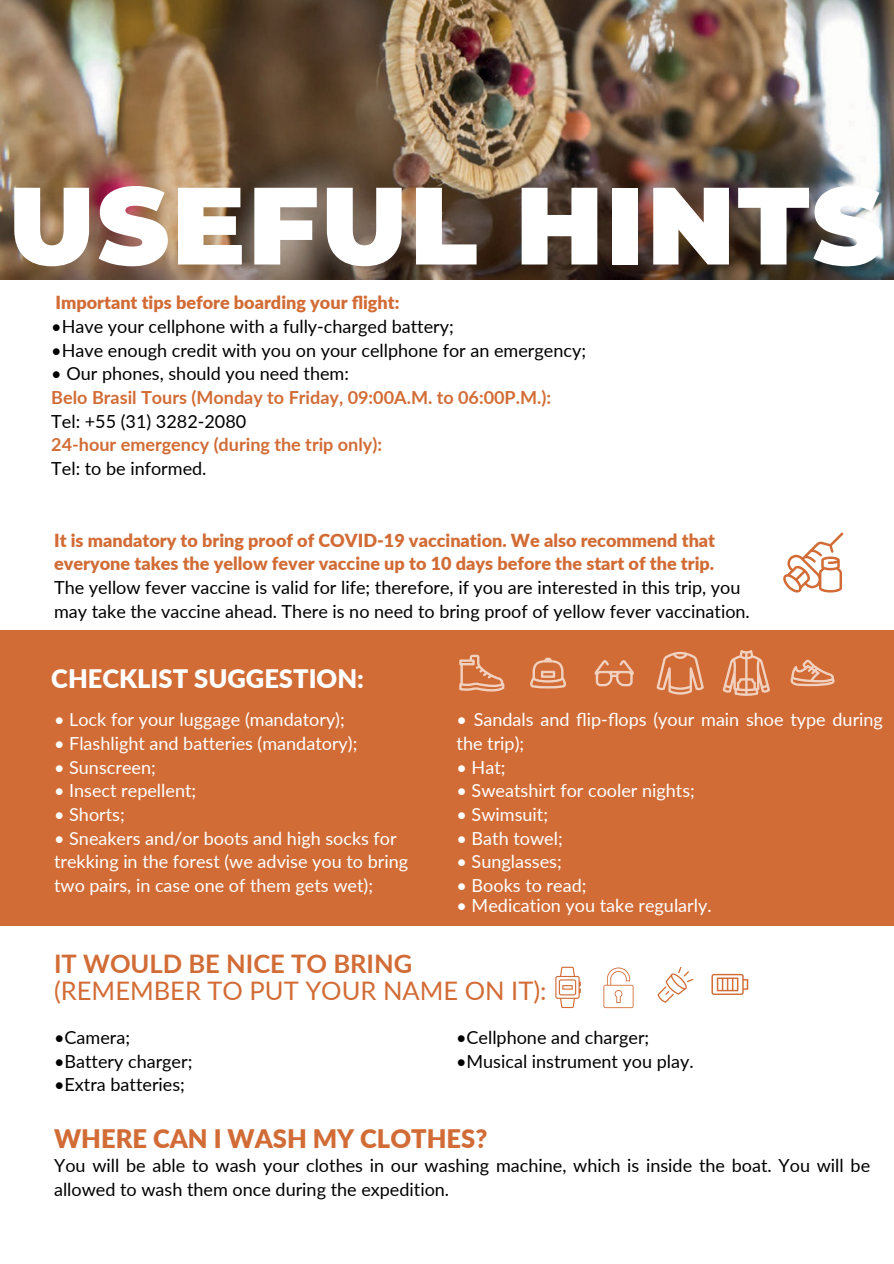
<style>
.page{position:relative;width:894px;height:1264px;background:#fff}
.page>*{position:absolute;margin:0;border:0;box-sizing:border-box;transform-origin:0 0}
.t1{font:900 109.65px "Montserrat";letter-spacing:.025em;color:#fff}
.t2{font:25.5px "Lato";color:#d26c36}
.t3{font:900 25.5px "Lato";color:#d26c36}
.t4{font:900 25.5px "Lato";color:#fff}
.t5{font:700 25.5px "Lato";color:#d26c36}
.t6{font:18px/23.7px "Lato";color:#000}
.t7{font:18px/23.7px "Lato";color:#fff}
.t8{font:900 18px/23.7px "Lato";color:#d26c36}
.t9{font:700 18px "Lato";color:#d26c36}
</style>
<div class="page">
<div style="left:0;top:630px;width:893px;height:295px;background:#d26c36"></div>
<img style="left:0;top:0;width:893px;height:279px">
<svg style="left:459px;top:654px;width:45px;height:37px"></svg>
<svg style="left:530px;top:657px;width:36px;height:31px"></svg>
<svg style="left:555px;top:966px;width:25px;height:42px"></svg>
<svg style="left:603px;top:967px;width:30px;height:41px"></svg>
<svg style="left:594px;top:660px;width:40px;height:26px"></svg>
<svg style="left:657px;top:966px;width:36px;height:36px"></svg>
<svg style="left:656px;top:652px;width:47px;height:42px"></svg>
<svg style="left:711px;top:973px;width:37px;height:21px"></svg>
<svg style="left:722px;top:650px;width:47px;height:46px"></svg>
<svg style="left:783px;top:532px;width:60px;height:60px"></svg>
<svg style="left:790px;top:659px;width:44px;height:27px"></svg>
<h1 class="t1" style="left:9px;top:158px;width:876px">USEFUL HINTS</h1>
<p class="t8" style="left:55px;top:291px;width:345px">Important tips before boarding your flight:</p>
<p class="t6" style="left:51px;top:314px;width:404px">•Have your cellphone with a fully-charged battery;</p>
<p class="t6" style="left:51px;top:338px;width:536px">•Have enough credit with you on your cellphone for an emergency;</p>
<p class="t6" style="left:51px;top:361px;width:299px">• Our phones, should you need them:</p>
<p class="t9" style="left:51px;top:386px;width:501px">Belo Brasil Tours (Monday to Friday, 09:00A.M. to 06:00P.M.):</p>
<p class="t6" style="left:51px;top:409px;width:196px">Tel: +55 (31) 3282-2080</p>
<p class="t9" style="left:51px;top:433px;width:332px">24-hour emergency (during the trip only):</p>
<p class="t6" style="left:51px;top:456px;width:157px">Tel: to be informed.</p>
<p class="t8" style="left:54px;top:528px;width:662px">It is mandatory to bring proof of COVID-19 vaccination. We also recommend that everyone takes the yellow fever vaccine up to 10 days before the start of the trip.</p>
<p class="t6" style="left:54px;top:575px;width:697px">The yellow fever vaccine is valid for life; therefore, if you are interested in this trip, you may take the vaccine ahead. There is no need to bring proof of yellow fever vaccination.</p>
<h2 class="t4" style="left:51px;top:662px;width:314px">CHECKLIST SUGGESTION:</h2>
<p class="t7" style="left:54px;top:707px;width:292px">• Lock for your luggage (mandatory);</p>
<p class="t7" style="left:54px;top:731px;width:305px">• Flashlight and batteries (mandatory);</p>
<p class="t7" style="left:54px;top:755px;width:103px">• Sunscreen;</p>
<p class="t7" style="left:54px;top:778px;width:144px">• Insect repellent;</p>
<p class="t7" style="left:54px;top:802px;width:72px">• Shorts;</p>
<p class="t7" style="left:54px;top:826px;width:355px">• Sneakers and/or boots and high socks for trekking in the forest (we advise you to bring two pairs, in case one of them gets wet);</p>
<p class="t7" style="left:456px;top:707px;width:428px">• Sandals and flip-flops (your main shoe type during the trip);</p>
<p class="t7" style="left:456px;top:755px;width:50px">• Hat;</p>
<p class="t7" style="left:456px;top:778px;width:240px">• Sweatshirt for cooler nights;</p>
<p class="t7" style="left:456px;top:802px;width:93px">• Swimsuit;</p>
<p class="t7" style="left:456px;top:825px;width:108px">• Bath towel;</p>
<p class="t7" style="left:456px;top:849px;width:107px">• Sunglasses;</p>
<p class="t7" style="left:456px;top:873px;width:131px">• Books to read;</p>
<p class="t7" style="left:456px;top:893px;width:256px">• Medication you take regularly.</p>
<h2 class="t5" style="left:54px;top:947px;width:359px">IT WOULD BE NICE TO BRING</h2>
<h2 class="t2" style="left:54px;top:974px;width:494px">(REMEMBER TO PUT YOUR NAME ON IT):</h2>
<p class="t6" style="left:54px;top:1025px;width:77px">•Camera;</p>
<p class="t6" style="left:54px;top:1048px;width:140px">•Battery charger;</p>
<p class="t6" style="left:54px;top:1072px;width:132px">•Extra batteries;</p>
<p class="t6" style="left:456px;top:1025px;width:195px">•Cellphone and charger;</p>
<p class="t6" style="left:456px;top:1048px;width:239px">•Musical instrument you play.</p>
<h2 class="t3" style="left:54px;top:1122px;width:434px">WHERE CAN I WASH MY CLOTHES?</h2>
<p class="t6" style="left:54px;top:1152px;width:817px">You will be able to wash your clothes in our washing machine, which is inside the boat. You will be allowed to wash them once during the expedition.</p>
</div>
